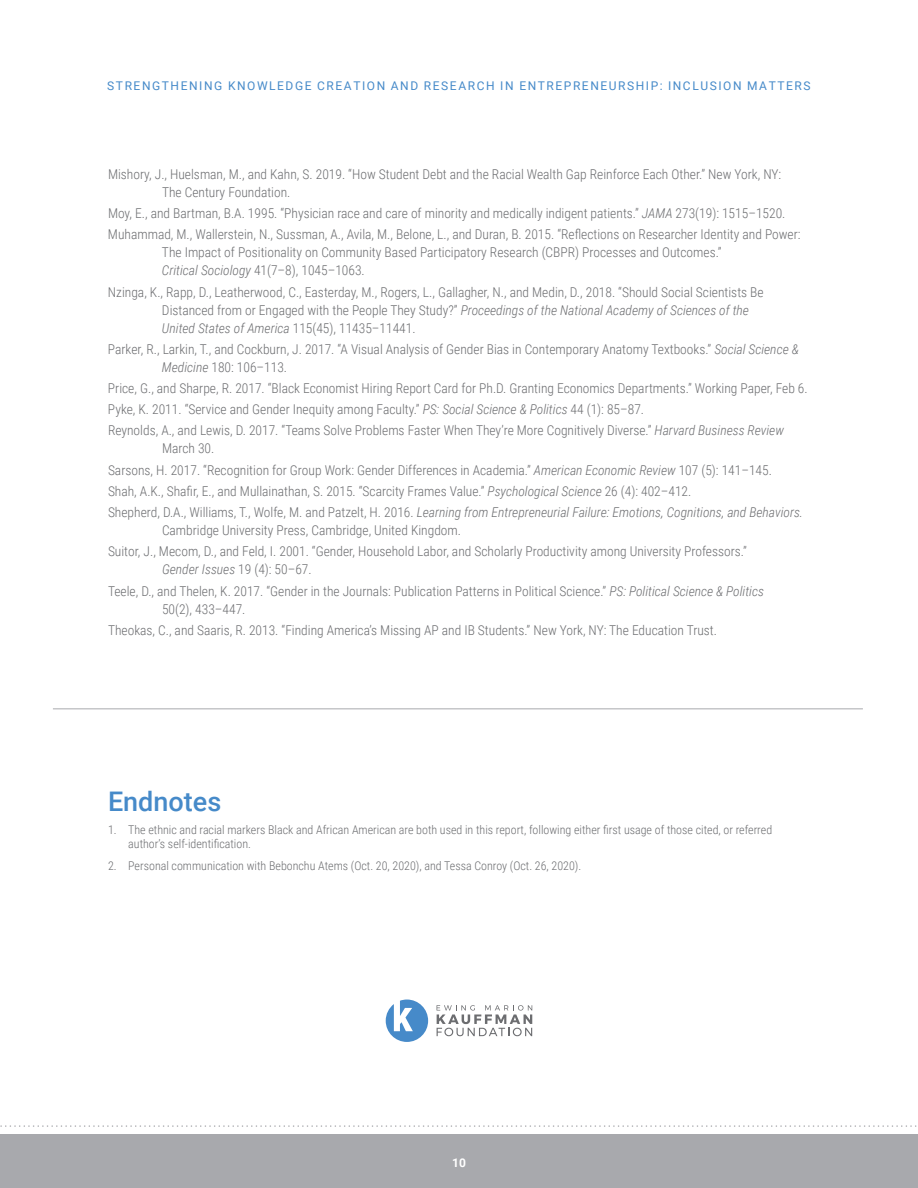
<style>
.page{position:relative;width:918px;height:1188px;background:#fff}
.page>*{position:absolute;margin:0;border:0;box-sizing:border-box;transform-origin:0 0}
.t1{font:500 27px "Roboto";color:#468ac9}
.t2{font:300 13.5px/21.3px "Roboto Condensed";color:#6c6d70}
.t3{font:300 12px/14.4px "Roboto Condensed";color:#6c6d70}
.t4{font:12px "Roboto";letter-spacing:.13em;color:#468ac9}
.t5{font:700 12px "Roboto";color:#fff}
.s1{font-style:italic}
</style>
<div class="page">
<div style="left:0;top:1134px;width:918px;height:54px;background:#a8a9ad"></div>
<svg style="left:0;top:1125px;width:917px;height:2px"></svg>
<svg style="left:437px;top:1005px;width:95px;height:31px"></svg>
<svg style="left:386px;top:1000px;width:42px;height:42px"></svg>
<hr style="left:53px;top:708px;width:810px;height:1px;background:#a8a9ad">
<p class="t4" style="left:107px;top:78px;width:705px">STRENGTHENING KNOWLEDGE CREATION AND RESEARCH IN ENTREPRENEURSHIP: INCLUSION MATTERS</p>
<p class="t2" style="left:162px;top:165px;width:621px;line-height:18px;text-indent:-54px">Mishory, J., Huelsman, M., and Kahn, S. 2019. “How Student Debt and the Racial Wealth Gap Reinforce Each Other.” New York, NY:<br>The Century Foundation.</p>
<p class="t2" style="left:108px;top:202px;width:694px">Moy, E., and Bartman, B.A. 1995. “Physician race and care of minority and medically indigent patients.” <span class="s1">JAMA</span> 273(19): 1515–1520.<br>Muhammad, M., Wallerstein, N., Sussman, A., Avila, M., Belone, L., and Duran, B. 2015. “Reflections on Researcher Identity and Power:</p>
<p class="t2" style="left:162px;top:243px;width:561px;line-height:18px">The Impact of Positionality on Community Based Participatory Research (CBPR) Processes and Outcomes.”<br><span class="s1">Critical Sociology</span> 41(7–8), 1045–1063.</p>
<p class="t2" style="left:162px;top:282px;width:603px;line-height:18px;text-indent:-54px">Nzinga, K., Rapp, D., Leatherwood, C., Easterday, M., Rogers, L., Gallagher, N., and Medin, D., 2018. “Should Social Scientists Be<br>Distanced from or Engaged with the People They Study?” <span class="s1">Proceedings of the National Academy of Sciences of the<br>United States of America</span> 115(45), 11435–11441.</p>
<p class="t2" style="left:162px;top:339px;width:638px;line-height:18px;text-indent:-54px">Parker, R., Larkin, T., and Cockburn, J. 2017. “A Visual Analysis of Gender Bias in Contemporary Anatomy Textbooks.” <span class="s1">Social Science &amp;<br>Medicine</span> 180: 106–113.</p>
<p class="t2" style="left:108px;top:377px;width:701px">Price, G., and Sharpe, R. 2017. “Black Economist Hiring Report Card for Ph.D. Granting Economics Departments.” Working Paper, Feb 6.<br>Pyke, K. 2011. “Service and Gender Inequity among Faculty.” <span class="s1">PS: Social Science &amp; Politics</span> 44 (1): 85–87.<br>Reynolds, A., and Lewis, D. 2017. “Teams Solve Problems Faster When They’re More Cognitively Diverse.” <span class="s1">Harvard Business Review</span></p>
<p class="t2" style="left:108px;top:438px;width:697px;text-indent:54px">March 30.<br>Sarsons, H. 2017. “Recognition for Group Work: Gender Differences in Academia.” <span class="s1">American Economic Review</span> 107 (5): 141–145.<br>Shah, A.K., Shafir, E., and Mullainathan, S. 2015. “Scarcity Frames Value.” <span class="s1">Psychological Science</span> 26 (4): 402–412.<br>Shepherd, D.A., Williams, T., Wolfe, M. and Patzelt, H. 2016. <span class="s1">Learning from Entrepreneurial Failure: Emotions, Cognitions, and Behaviors.</span></p>
<p class="t2" style="left:108px;top:519px;width:640px;text-indent:54px">Cambridge University Press, Cambridge, United Kingdom.<br>Suitor, J., Mecom, D., and Feld, I. 2001. “Gender, Household Labor, and Scholarly Productivity among University Professors.”</p>
<p class="t2" style="left:108px;top:558px;width:658px;text-indent:54px"><span class="s1">Gender Issues</span> 19 (4): 50–67.<br>Teele, D., and Thelen, K. 2017. “Gender in the Journals: Publication Patterns in Political Science.” <span class="s1">PS: Political Science &amp; Politics</span></p>
<p class="t2" style="left:108px;top:598px;width:611px;text-indent:54px">50(2), 433–447.<br>Theokas, C., and Saaris, R. 2013. “Finding America’s Missing AP and IB Students.” New York, NY: The Education Trust.</p>
<h1 class="t1" style="left:108px;top:782px;width:115px">Endnotes</h1>
<p class="t3" style="left:128px;top:822px;width:645px;text-indent:-20px">1. The ethnic and racial markers Black and African American are both used in this report, following either first usage of those cited, or referred author’s self-identification.</p>
<p class="t3" style="left:108px;top:858px;width:475px">2. Personal communication with Bebonchu Atems (Oct. 20, 2020), and Tessa Conroy (Oct. 26, 2020).</p>
<p class="t5" style="left:452px;top:1155px;width:15px">10</p>
</div>
